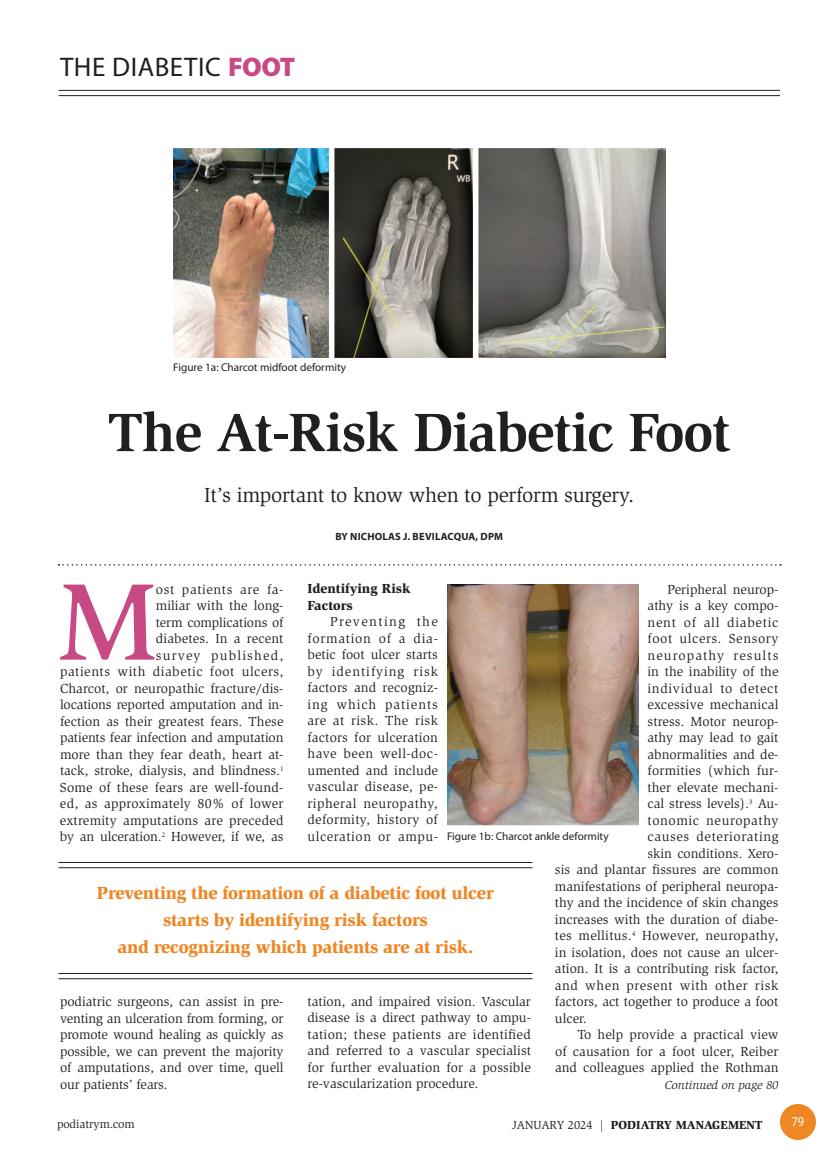
<style>
.page{position:relative;width:837px;height:1161px;background:#fff}
.page>*{position:absolute;margin:0;border:0;box-sizing:border-box;transform-origin:0 0}
._2011-Intl_Cap{font:500 112.05px "Slimbach";color:#c84a84}
._2011-Headline{font:700 55.5px "Slimbach";letter-spacing:-.02em;color:#231f20}
.t1{font:27px "Myriad Pro";letter-spacing:.02em;color:#231f20}
._2011-Deck{font:21px "Slimbach";letter-spacing:-.015em;color:#231f20}
._2011-Callout{font:900 18px "Slimbach";letter-spacing:-.015em;color:#ee8724}
._2011-Global_Text{font:13.5px/16.5px "Slimbach";color:#231f20;text-align:justify}
._2011-Intl_Cap-2{font:13.5px/16.5px "Slimbach";color:#231f20;text-align:right}
._2011-Global_Text-2{font:13.5px "Slimbach";letter-spacing:.045em;color:#231f20}
._2011-Global_Text-3{font:13.5px "Slimbach";letter-spacing:.02em;color:#231f20}
._2011-Global_Text-4{font:13.5px "Slimbach";letter-spacing:.04em;color:#231f20}
._2011-Subhead1{font:900 13.5px/16.5px "Slimbach";color:#231f20}
._2011-Global_Text-5{font:13.5px "Slimbach";letter-spacing:.05em;color:#231f20}
._2011-Global_Text-6{font:13.5px "Slimbach";letter-spacing:.055em;color:#231f20}
._2011-Global_Text-7{font:13.5px "Slimbach";letter-spacing:.08em;color:#231f20}
.t2{font:13.5px "Myriad Pro";color:#fff;scale:.9 1}
.t3{font:900 12px "Slimbach";color:#231f20}
.t4{font:italic 12px "Slimbach";color:#231f20}
.t5{font:12px "Slimbach";color:#231f20}
._2023-Photo_Caption{font:11.25px "Myriad Pro";color:#231f20}
._2023-Byline{font:700 10.5px "Myriad Pro";letter-spacing:.02em;color:#231f20}
.s1{font-weight:900;color:#c84a84}
.s2{font-weight:400}
</style>
<div class="page">
<svg style="left:58px;top:564px;width:723px;height:2px"></svg>
<hr style="left:58px;top:90px;width:722px;height:1px;background:#231f20">
<hr style="left:58px;top:95px;width:722px;height:1px;background:#231f20">
<hr style="left:58px;top:862px;width:474px;height:1px;background:#231f20">
<hr style="left:58px;top:867px;width:474px;height:1px;background:#231f20">
<hr style="left:58px;top:973px;width:474px;height:1px;background:#231f20">
<hr style="left:58px;top:978px;width:474px;height:1px;background:#231f20">
<div style="left:780px;top:1104px;width:36px;height:36px;background:#ee8724;border-radius:50%"></div>
<img style="left:173px;top:148px;width:493px;height:209px">
<img style="left:447px;top:585px;width:192px;height:240px">
<p class="t1" style="left:60px;top:52px;width:237px">THE DIABETIC <span class="s1">FOOT</span></p>
<p class="_2023-Photo_Caption" style="left:173px;top:361px;width:174px">Figure 1a: Charcot midfoot deformity</p>
<p class="_2011-Headline" style="left:108px;top:399px;width:624px">The At-Risk Diabetic Foot</p>
<p class="_2011-Deck" style="left:204px;top:483px;width:432px">It’s important to know when to perform surgery.</p>
<p class="_2023-Byline" style="left:335px;top:531px;width:169px">BY NICHOLAS J. BEVILACQUA, DPM</p>
<p class="_2011-Subhead1" style="left:307px;top:580px;width:105px">Identifying Risk<br>Factors</p>
<p class="_2011-Global_Text" style="left:308px;top:614px;width:132px;text-indent:23px">Preventing the formation of a dia&shy;betic foot ulcer starts by identifying risk factors and recogniz&shy;ing which patients are at risk. The risk factors for ulceration have been well-doc&shy;umented and include vascular disease, pe&shy;ripheral neuropathy, deformity, history of ulceration or ampu-</p>
<p class="_2011-Intl_Cap-2" style="left:60px;top:581px;width:225px">ost patients are fa-<br>miliar with the long-<br>term complications of<br>diabetes. In a recent<br>survey published,<br>patients with diabetic foot ulcers,<br>Charcot, or neuropathic fracture/dis&shy;locations reported amputation and in&shy;fection as their greatest fears. These patients fear infection and amputation more than they fear death, heart at&shy;tack, stroke, dialysis, and blindness.<sup>1<br></sup>Some of these fears are well-found&shy;ed, as approximately 80% of lower extremity amputations are preceded by an ulceration.<sup>2</sup> However, if we, as</p>
<p class="_2011-Global_Text" style="left:668px;top:581px;width:112px">Peripheral neurop-</p>
<p class="_2011-Global_Text" style="left:648px;top:597px;width:132px">athy is a key compo-</p>
<p class="_2011-Global_Text-6" style="left:648px;top:614px;width:132px">nent of all diabetic</p>
<p class="_2011-Global_Text-2" style="left:648px;top:631px;width:132px">foot ulcers. Sensory</p>
<p class="_2011-Global_Text-7" style="left:648px;top:647px;width:132px">neuropathy results</p>
<p class="_2011-Global_Text" style="left:648px;top:663px;width:132px">in the inability of the</p>
<p class="_2011-Global_Text-5" style="left:648px;top:680px;width:132px">individual to detect</p>
<p class="_2011-Global_Text" style="left:648px;top:696px;width:132px">excessive mechanical</p>
<p class="_2011-Global_Text" style="left:648px;top:713px;width:132px">stress. Motor neurop-</p>
<p class="_2011-Global_Text" style="left:648px;top:729px;width:132px">athy may lead to gait</p>
<p class="_2011-Global_Text" style="left:648px;top:746px;width:132px">abnormalities and de-</p>
<p class="_2011-Global_Text" style="left:648px;top:762px;width:132px">formities (which fur-</p>
<p class="_2011-Global_Text" style="left:648px;top:779px;width:132px">ther elevate mechani-</p>
<p class="_2011-Global_Text" style="left:648px;top:795px;width:132px">cal stress levels).<sup>3</sup> Au-</p>
<p class="_2011-Global_Text-2" style="left:648px;top:812px;width:133px">tonomic neuropathy</p>
<p class="_2011-Global_Text-2" style="left:648px;top:829px;width:132px">causes deteriorating</p>
<p class="_2011-Global_Text" style="left:648px;top:845px;width:132px">skin conditions. Xero-</p>
<p class="_2011-Global_Text" style="left:555px;top:861px;width:225px">sis and plantar fissures are common</p>
<p class="_2011-Global_Text" style="left:555px;top:878px;width:225px">manifestations of peripheral neuropa-</p>
<p class="_2011-Global_Text" style="left:555px;top:894px;width:225px">thy and the incidence of skin changes</p>
<p class="_2011-Global_Text" style="left:555px;top:911px;width:225px">increases with the duration of diabe-</p>
<p class="_2011-Global_Text-3" style="left:555px;top:928px;width:225px">tes mellitus.<sup>4</sup> However, neuropathy,</p>
<p class="_2011-Global_Text" style="left:555px;top:944px;width:225px">in isolation, does not cause an ulcer-</p>
<p class="_2011-Global_Text" style="left:555px;top:960px;width:225px">ation. It is a contributing risk factor,</p>
<p class="_2011-Global_Text-4" style="left:555px;top:977px;width:225px">and when present with other risk</p>
<p class="_2011-Global_Text" style="left:555px;top:993px;width:225px">factors, act together to produce a foot</p>
<p class="_2011-Global_Text" style="left:555px;top:1010px;width:33px">ulcer.</p>
<p class="_2011-Global_Text" style="left:555px;top:1026px;width:225px;text-indent:23px">To help provide a practical view of causation for a foot ulcer, Reiber and colleagues applied the Rothman</p>
<p class="_2011-Intl_Cap" style="left:58px;top:555px;width:101px">M</p>
<p class="_2023-Photo_Caption" style="left:447px;top:830px;width:163px">Figure 1b: Charcot ankle deformity</p>
<p class="_2011-Callout" style="left:97px;top:882px;width:399px">Preventing the formation of a diabetic foot ulcer</p>
<p class="_2011-Callout" style="left:163px;top:909px;width:266px">starts by identifying risk factors</p>
<p class="_2011-Callout" style="left:117px;top:936px;width:358px">and recognizing which patients are at risk.</p>
<p class="_2011-Global_Text" style="left:308px;top:993px;width:225px">tation, and impaired vision. Vascular disease is a direct pathway to ampu&shy;tation; these patients are identified and referred to a vascular specialist for further evaluation for a possible re-vascularization procedure.</p>
<p class="_2011-Intl_Cap-2" style="left:60px;top:993px;width:225px;text-align:justify">podiatric surgeons, can assist in pre&shy;venting an ulceration from forming, or promote wound healing as quickly as possible, we can prevent the majority of amputations, and over time, quell our patients’ fears.</p>
<p class="t4" style="left:665px;top:1078px;width:115px">Continued on page 80</p>
<p class="t5" style="left:57px;top:1117px;width:79px">podiatrym.com</p>
<p class="t3" style="left:512px;top:1117px;width:252px"><span class="s2">JANUARY 2024 |</span> PODIATRY MANAGEMENT</p>
<p class="t2" style="left:792px;top:1114px;width:15px">79</p>
</div>
